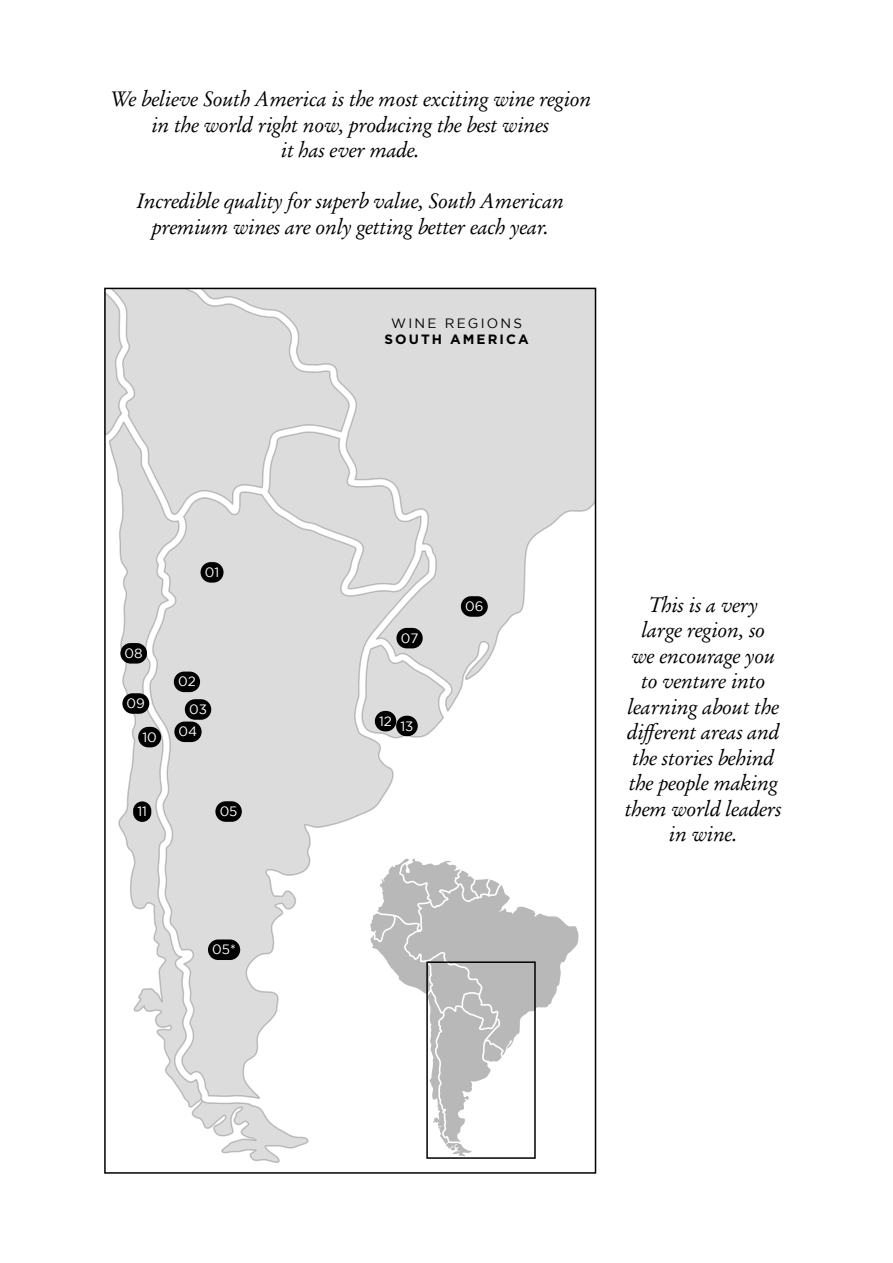
<style>
.page{position:relative;width:893px;height:1263px;background:#fff}
.page>*{position:absolute;margin:0;border:0;box-sizing:border-box;transform-origin:0 0}
.t1{font:italic 21px/25.5px "Garamond No 8";color:#000;text-align:center}
.t2{font:13.5px/27.6px "Gotham";color:#fff}
.t3{font:700 13.5px "Gotham";letter-spacing:.15em;color:#000}
.t4{font:13.5px "Gotham";letter-spacing:.165em;color:#000}
</style>
<div class="page">
<svg style="left:118px;top:821px;width:73px;height:287px"></svg>
<svg style="left:118px;top:291px;width:475px;height:530px"></svg>
<svg style="left:149px;top:439px;width:282px;height:661px"></svg>
<svg style="left:266px;top:430px;width:156px;height:160px;background:#ddd"></svg>
<svg style="left:107px;top:291px;width:245px;height:225px;background:#ddd"></svg>
<svg style="left:191px;top:1094px;width:119px;height:69px"></svg>
<svg style="left:370px;top:859px;width:209px;height:297px"></svg>
<div style="left:426px;top:961px;width:110px;height:198px;border:2px solid #000"></div>
<div style="left:201px;top:562px;width:23px;height:21px;background:#000;border-radius:10px"></div>
<div style="left:120px;top:643px;width:27px;height:20px;background:#000;border-radius:10px"></div>
<div style="left:122px;top:693px;width:27px;height:21px;background:#000;border-radius:10px"></div>
<div style="left:138px;top:727px;width:23px;height:20px;background:#000;border-radius:10px"></div>
<div style="left:133px;top:801px;width:18px;height:21px;background:#000;border-radius:9px"></div>
<div style="left:174px;top:672px;width:26px;height:20px;background:#000;border-radius:10px"></div>
<div style="left:185px;top:699px;width:26px;height:21px;background:#000;border-radius:10px"></div>
<div style="left:174px;top:721px;width:28px;height:21px;background:#000;border-radius:10px"></div>
<div style="left:215px;top:801px;width:27px;height:21px;background:#000;border-radius:10px"></div>
<div style="left:461px;top:596px;width:27px;height:21px;background:#000;border-radius:10px"></div>
<div style="left:396px;top:628px;width:27px;height:20px;background:#000;border-radius:10px"></div>
<div style="left:375px;top:711px;width:21px;height:20px;background:#000;border-radius:10px"></div>
<div style="left:396px;top:716px;width:22px;height:20px;background:#000;border-radius:10px"></div>
<div style="left:208px;top:939px;width:32px;height:21px;background:#000;border-radius:10px"></div>
<p class="t1" style="left:109px;top:86px;width:484px">We believe South America is the most exciting wine region in the world right now, producing the best wines<br>it has ever made.</p>
<p class="t1" style="left:137px;top:188px;width:428px">Incredible quality for superb value, South American premium wines are only getting better each year.</p>
<p class="t4" style="left:391px;top:316px;width:132px">WINE REGIONS</p>
<p class="t3" style="left:385px;top:331px;width:146px">SOUTH AMERICA</p>
<p class="t2" style="left:205px;top:558px;width:16px">01</p>
<p class="t2" style="left:125px;top:639px;width:20px">08</p>
<p class="t2" style="left:127px;top:689px;width:20px">09</p>
<p class="t2" style="left:142px;top:723px;width:16px">10</p>
<p class="t2" style="left:189px;top:668px;width:19px;text-indent:-11px">02<br>03</p>
<p class="t2" style="left:179px;top:718px;width:20px">04</p>
<p class="t2" style="left:137px;top:797px;width:11px">11</p>
<p class="t2" style="left:220px;top:797px;width:19px">05</p>
<p class="t2" style="left:212px;top:935px;width:25px">05*</p>
<p class="t2" style="left:401px;top:624px;width:19px">07</p>
<p class="t2" style="left:379px;top:709px;width:36px">12 13</p>
<p class="t2" style="left:465px;top:592px;width:20px">06</p>
<p class="t1" style="left:625px;top:591px;width:158px">This is a very<br>large region, so<br>we encourage you to venture into learning about the different areas and the stories behind the people making them world leaders in wine.</p>
</div>
